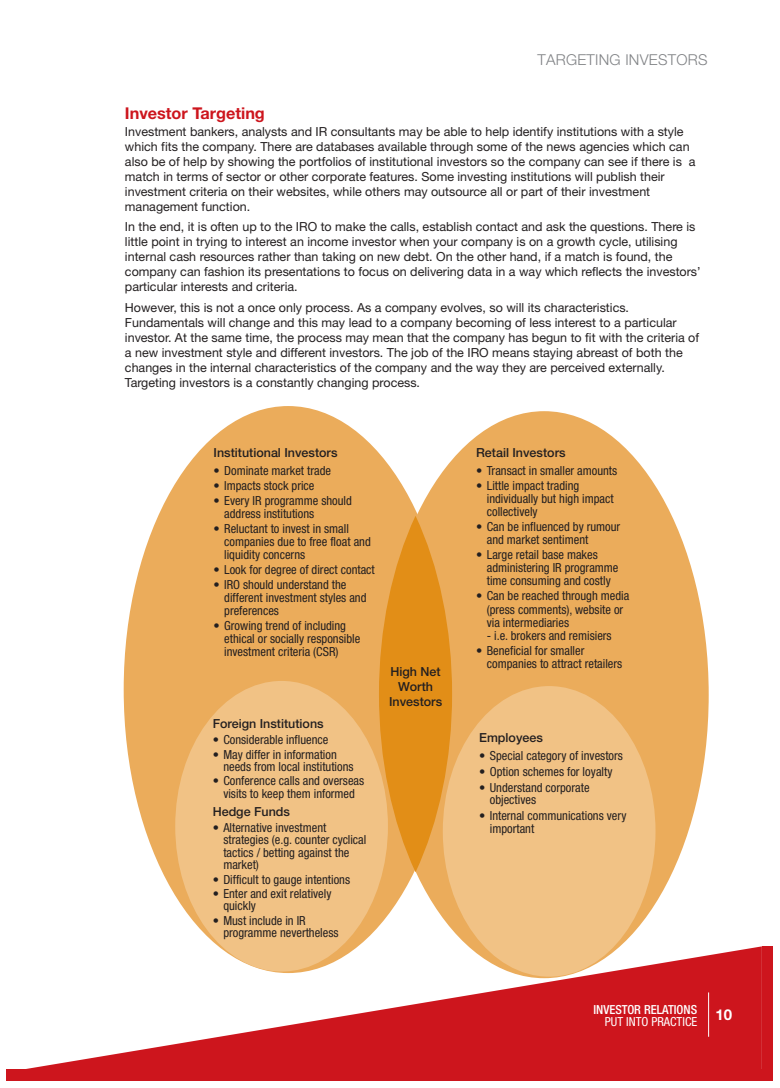
<style>
.page{position:relative;width:780px;height:1088px;background:#fff}
.page>*{position:absolute;margin:0;border:0;box-sizing:border-box;transform-origin:0 0}
.t1{font:700 16.25px "Helvetica Neue LT Std";color:#cd151d}
.t2{font:300 15px "Helvetica Neue LT Std";letter-spacing:.015em;color:#808285}
.t3{font:12.5px/15px "Helvetica Neue LT Std";color:#231f20}
.t4{font:condensed 12.5px/13.1px "Helvetica Neue LT Std";color:#231f20}
.t5{font:500 12.5px/15px "Helvetica Neue LT Std";color:#231f20;text-align:center}
.t6{font:500 condensed 12.5px/12.5px "Helvetica Neue LT Std";color:#fff}
.s1{font-weight:400}
</style>
<div class="page">
<svg style="left:17px;top:946px;width:744px;height:124px;fill:#cd151d"></svg>
<hr style="left:708px;top:992px;width:1px;height:45px;background:#fff">
<div style="left:7px;top:1070px;width:754px;height:11px;background:#cd151d"></div>
<div style="left:761px;top:946px;width:11px;height:135px;background:#cd151d"></div>
<div style="left:124px;top:406px;width:328px;height:567px;background:#ebac5b;border-radius:50%"></div>
<div style="left:379px;top:411px;width:329px;height:567px;background:#ebac5b;border-radius:50%"></div>
<div style="left:379px;top:516px;width:73px;height:356px;background:#e28e17;border-radius:50%"></div>
<div style="left:443px;top:686px;width:212px;height:290px;background:#f1c285;border-radius:50%"></div>
<div style="left:175px;top:681px;width:213px;height:290px;background:#f1c285;border-radius:50%"></div>
<p class="t2" style="left:537px;top:54px;width:171px">TARGETING INVESTORS</p>
<h1 class="t1" style="left:125px;top:108px;width:141px">Investor Targeting</h1>
<p class="t3" style="left:125px;top:125px;width:572px">Investment bankers, analysts and IR consultants may be able to help identify institutions with a style which fits the company. There are databases available through some of the news agencies which can also be of help by showing the portfolios of institutional investors so the company can see if there is a match in terms of sector or other corporate features. Some investing institutions will publish their investment criteria on their websites, while others may outsource all or part of their investment management function.</p>
<p class="t3" style="left:125px;top:221px;width:577px">In the end, it is often up to the IRO to make the calls, establish contact and ask the questions. There is little point in trying to interest an income investor when your company is on a growth cycle, utilising internal cash resources rather than taking on new debt. On the other hand, if a match is found, the company can fashion its presentations to focus on delivering data in a way which reflects the investors’ particular interests and criteria.</p>
<p class="t3" style="left:125px;top:301px;width:575px">However, this is not a once only process. As a company evolves, so will its characteristics.<br>Fundamentals will change and this may lead to a company becoming of less interest to a particular investor. At the same time, the process may mean that the company has begun to fit with the criteria of a new investment style and different investors. The job of the IRO means staying abreast of both the changes in the internal characteristics of the company and the way they are perceived externally.<br>Targeting investors is a constantly changing process.</p>
<p class="t5" style="left:213px;top:446px;width:125px">Institutional Investors</p>
<p class="t4" style="left:213px;top:465px;width:119px">• Dominate market trade</p>
<p class="t4" style="left:213px;top:480px;width:102px">• Impacts stock price</p>
<p class="t4" style="left:224px;top:495px;width:129px;text-indent:-11px">• Every IR programme should address institutions</p>
<p class="t4" style="left:224px;top:523px;width:148px;text-indent:-11px">• Reluctant to invest in small companies due to free float and liquidity concerns</p>
<p class="t4" style="left:213px;top:564px;width:163px">• Look for degree of direct contact</p>
<p class="t4" style="left:224px;top:579px;width:144px;text-indent:-11px">• IRO should understand the different investment styles and preferences</p>
<p class="t4" style="left:224px;top:620px;width:137px;text-indent:-11px">• Growing trend of including ethical or socially responsible investment criteria (CSR)</p>
<p class="t5" style="left:213px;top:717px;width:112px">Foreign Institutions</p>
<p class="t4" style="left:213px;top:734px;width:117px">• Considerable influence</p>
<p class="t4" style="left:223px;top:749px;width:132px;line-height:12.5px;text-indent:-11px">• May differ in information needs from local institutions</p>
<p class="t4" style="left:213px;top:776px;width:153px;line-height:12.5px;text-align:center">• Conference calls and overseas visits to keep them informed</p>
<p class="t5" style="left:213px;top:805px;width:79px">Hedge Funds</p>
<p class="t4" style="left:223px;top:822px;width:144px;line-height:12.5px;text-indent:-11px">• Alternative investment strategies (e.g. counter cyclical tactics / betting against the market)</p>
<p class="t4" style="left:213px;top:874px;width:139px">• Difficult to gauge intentions</p>
<p class="t4" style="left:223px;top:888px;width:110px;line-height:12.5px;text-indent:-11px">• Enter and exit relatively quickly</p>
<p class="t4" style="left:223px;top:915px;width:117px;line-height:12.5px;text-indent:-11px">• Must include in IR programme nevertheless</p>
<p class="t5" style="left:389px;top:665px;width:55px">High Net<br>Worth<br>Investors</p>
<p class="t5" style="left:476px;top:446px;width:91px">Retail Investors</p>
<p class="t4" style="left:476px;top:465px;width:143px">• Transact in smaller amounts</p>
<p class="t4" style="left:486px;top:480px;width:128px;text-indent:-11px">• Little impact trading individually but high impact collectively</p>
<p class="t4" style="left:486px;top:521px;width:135px;text-indent:-11px">• Can be influenced by rumour and market sentiment</p>
<p class="t4" style="left:486px;top:549px;width:133px;text-indent:-11px">• Large retail base makes administering IR programme time consuming and costly</p>
<p class="t4" style="left:486px;top:591px;width:144px;text-indent:-11px">• Can be reached through media (press comments), website or via intermediaries</p>
<p class="t4" style="left:486px;top:630px;width:126px">- i.e. brokers and remisiers</p>
<p class="t4" style="left:486px;top:645px;width:137px;text-indent:-11px">• Beneficial for smaller companies to attract retailers</p>
<p class="t5" style="left:479px;top:731px;width:65px">Employees</p>
<p class="t4" style="left:479px;top:750px;width:145px">• Special category of investors</p>
<p class="t4" style="left:479px;top:766px;width:135px">• Option schemes for loyalty</p>
<p class="t4" style="left:490px;top:782px;width:101px;line-height:12.5px;text-indent:-11px">• Understand corporate objectives</p>
<p class="t4" style="left:490px;top:811px;width:138px;line-height:12.5px;text-indent:-11px">• Internal communications very important</p>
<p class="t6" style="left:605px;top:1004px;width:129px;text-indent:-11px">INVESTOR RELATIONS<br><span class="s1">PUT INTO PRACTICE</span> <sup>10</sup></p>
</div>
